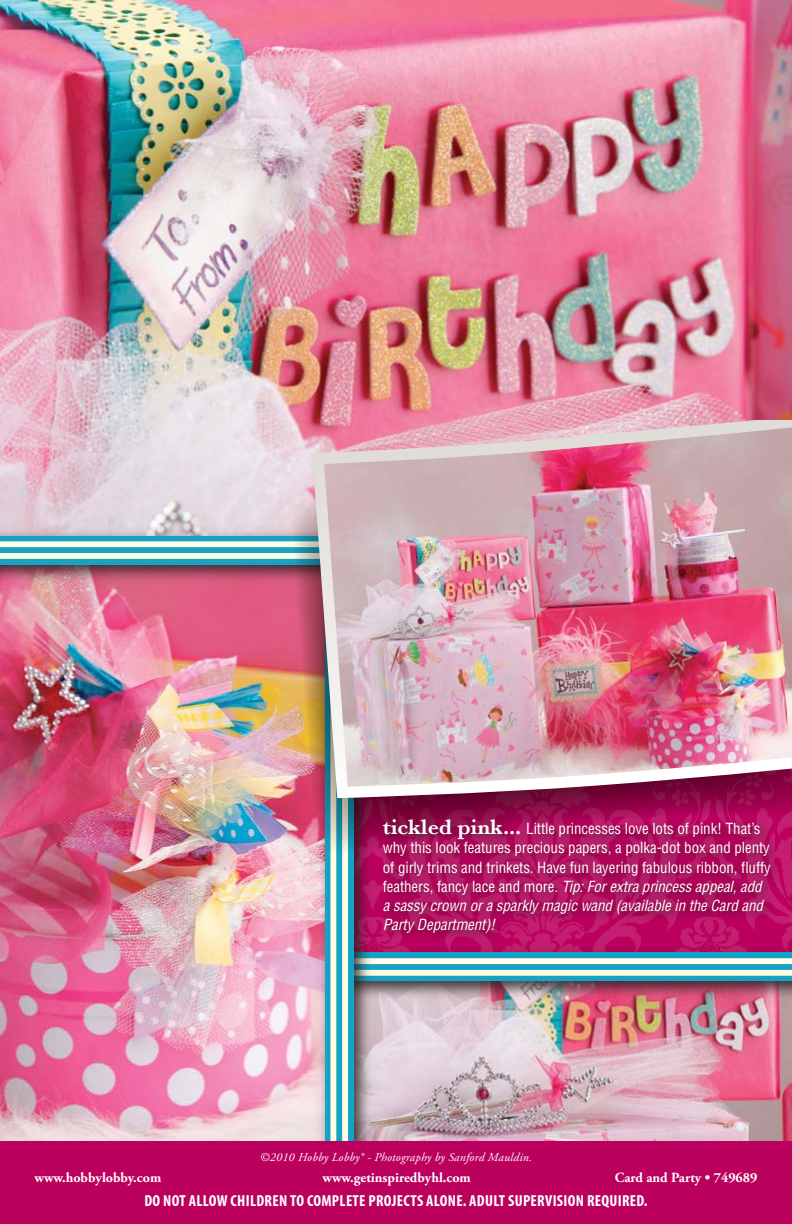
<style>
.page{position:relative;width:792px;height:1224px;background:#fff}
.page>*{position:absolute;margin:0;border:0;box-sizing:border-box;transform-origin:0 0}
.t1{font:700 condensed 16px "Myriad Pro";letter-spacing:.02em;color:#fff}
.t2{font:condensed 15px/19px "Helvetica";letter-spacing:-.005em;color:#fff}
.t3{font:700 14px "Adobe Garamond Pro";color:#fff}
.t4{font:italic 12px "Adobe Garamond Pro";letter-spacing:.02em;color:#fff}
.s1{font-family:"Baskerville";font-weight:600;font-stretch:normal;font-size:22px}
.s2{font-style:italic}
</style>
<div class="page">
<img style="left:0;top:0;width:792px;height:523px">
<img style="left:0;top:591px;width:312px;height:550px">
<img style="left:380px;top:1008px;width:412px;height:133px">
<div style="left:320px;top:940px;width:472px;height:68px;background:#3d251e;opacity:.3"></div>
<div style="left:328px;top:948px;width:464px;height:51px;background:#231f20;opacity:.75"></div>
<div style="left:312px;top:526px;width:68px;height:695px;background:#3d251e;opacity:.3"></div>
<div style="left:320px;top:534px;width:51px;height:678px;background:#231f20;opacity:.75"></div>
<div style="left:325px;top:539px;width:28px;height:656px;background:#17a3c6"></div>
<div style="left:330px;top:539px;width:6px;height:656px;background:#fffde6"></div>
<div style="left:342px;top:539px;width:6px;height:656px;background:#fffde6"></div>
<div style="left:0;top:523px;width:792px;height:68px;background:#3d251e;opacity:.3"></div>
<div style="left:0;top:531px;width:792px;height:51px;background:#231f20;opacity:.75"></div>
<div style="left:0;top:536px;width:792px;height:28px;background:#17a3c6"></div>
<div style="left:0;top:541px;width:792px;height:6px;background:#fffde6"></div>
<div style="left:0;top:553px;width:792px;height:6px;background:#fffde6"></div>
<img style="left:290px;top:451px;width:17px;height:407px">
<img style="left:307px;top:421px;width:485px;height:576px">
<div style="left:0;top:1141px;width:792px;height:83px;background:#bb005e"></div>
<div style="left:378px;top:813px;width:404px;height:130px;background:#231f20;opacity:.75"></div>
<p class="t2" style="left:383px;top:819px;width:390px"><span class="s1">tickled pink...</span> Little princesses love lots of pink! That’s why this look features precious papers, a polka-dot box and plenty of girly trims and trinkets. Have fun layering fabulous ribbon, fluffy feathers, fancy lace and more. <span class="s2">Tip: For extra princess appeal, add a sassy crown or a sparkly magic wand (available in the Card and Party Department)!</span></p>
<p class="t4" style="left:260px;top:1150px;width:274px">©2010 Hobby Lobby® - Photography by Sanford Mauldin.</p>
<p class="t3" style="left:35px;top:1169px;width:128px">www.hobbylobby.com</p>
<p class="t3" style="left:323px;top:1169px;width:150px">www.getinspiredbyhl.com</p>
<p class="t3" style="left:615px;top:1169px;width:144px">Card and Party • 749689</p>
<p class="t1" style="left:144px;top:1190px;width:505px">DO NOT ALLOW CHILDREN TO COMPLETE PROJECTS ALONE. ADULT SUPERVISION REQUIRED.</p>
</div>
